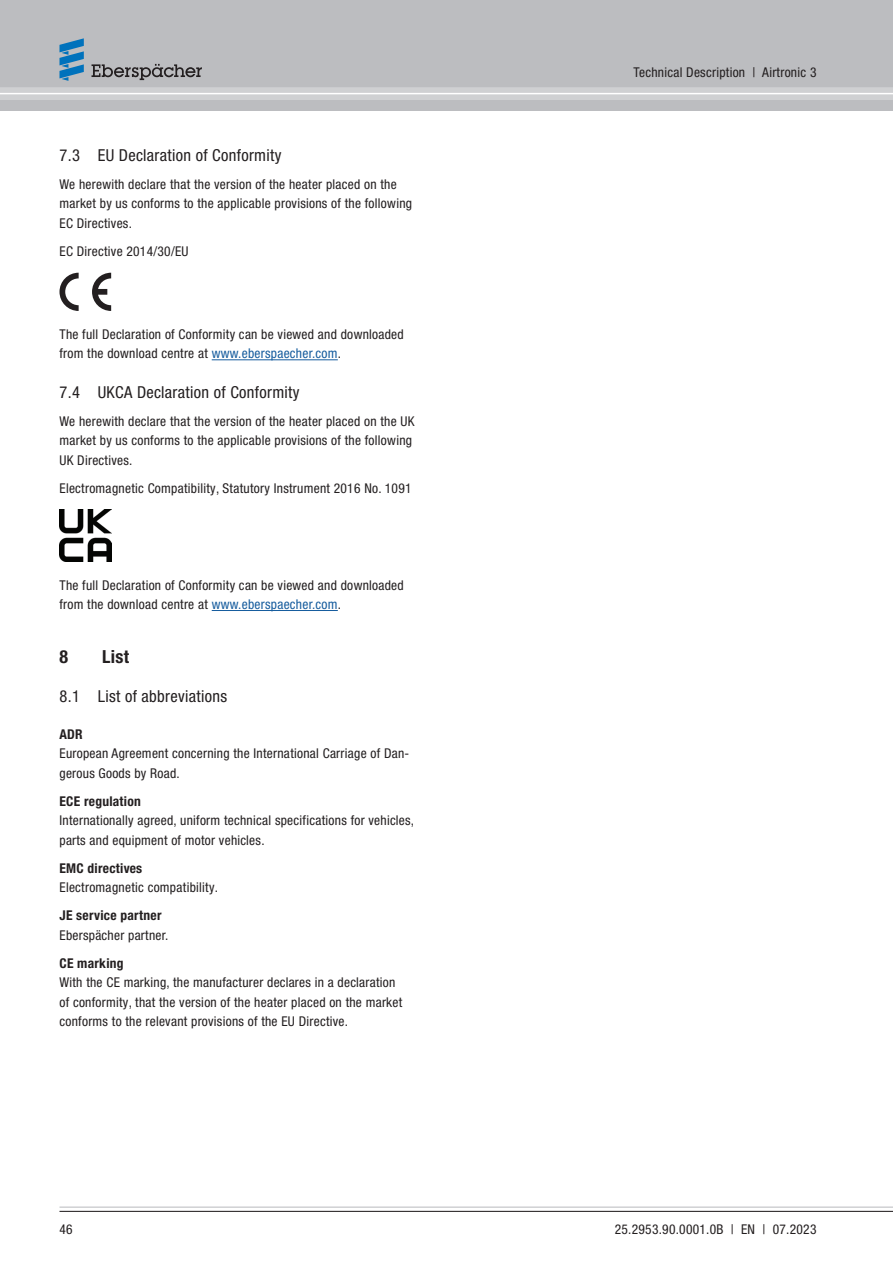
<style>
.page{position:relative;width:893px;height:1263px;background:#fff}
.page>*{position:absolute;margin:0;border:0;box-sizing:border-box;transform-origin:0 0}
.t1{font:700 condensed 18px "Helvetica Neue LTW1 G";color:#231f20}
.t2{font:condensed 16.5px "Helvetica Neue LTW1 G";letter-spacing:.02em;color:#231f20}
.t3{font:condensed 13.5px/19.5px "Helvetica Neue LTW1 G";letter-spacing:.02em;color:#231f20}
.t4{font:700 condensed 13.5px "Helvetica Neue LTW1 G";letter-spacing:.02em;color:#231f20}
.s1{color:#175d9e}
</style>
<div class="page">
<hr style="left:212px;top:359px;width:126px;height:1px;background:#175d9e">
<hr style="left:212px;top:610px;width:126px;height:1px;background:#175d9e">
<svg style="left:59px;top:273px;width:20px;height:38px"></svg>
<svg style="left:92px;top:273px;width:19px;height:38px"></svg>
<img style="left:59px;top:510px;width:52px;height:52px">
<div style="left:0;top:0;width:893px;height:111px;background:#bcbdc0"></div>
<div style="left:0;top:87px;width:893px;height:13px;background:#cfd0d2"></div>
<hr style="left:0;top:93px;width:893px;height:1px;background:#fff">
<svg style="left:91px;top:64px;width:111px;height:16px"></svg>
<svg style="left:59px;top:38px;width:25px;height:43px"></svg>
<hr style="left:59px;top:1207px;width:834px;height:1px;background:#bcbdc0">
<hr style="left:59px;top:1211px;width:834px;height:1px;background:#231f20">
<p class="t2" style="left:59px;top:149px;width:223px">7.3 EU Declaration of Conformity</p>
<p class="t3" style="left:59px;top:175px;width:354px">We herewith declare that the version of the heater placed on the market by us conforms to the applicable provisions of the following<br>EC Directives.</p>
<p class="t3" style="left:59px;top:242px;width:131px">EC Directive 2014/30/EU</p>
<p class="t3" style="left:59px;top:326px;width:346px">The full Declaration of Conformity can be viewed and downloaded from the download centre at <span class="s1">www.eberspaecher.com</span>.</p>
<p class="t2" style="left:59px;top:386px;width:242px">7.4 UKCA Declaration of Conformity</p>
<p class="t3" style="left:59px;top:413px;width:357px">We herewith declare that the version of the heater placed on the UK market by us conforms to the applicable provisions of the following<br>UK Directives.</p>
<p class="t3" style="left:59px;top:480px;width:354px">Electromagnetic Compatibility, Statutory Instrument 2016 No. 1091</p>
<p class="t3" style="left:59px;top:576px;width:346px">The full Declaration of Conformity can be viewed and downloaded from the download centre at <span class="s1">www.eberspaecher.com</span>.</p>
<h1 class="t1" style="left:59px;top:650px;width:10px">8</h1>
<h1 class="t1" style="left:102px;top:650px;width:29px">List</h1>
<p class="t2" style="left:59px;top:691px;width:169px">8.1 List of abbreviations</p>
<p class="t4" style="left:59px;top:729px;width:25px">ADR</p>
<p class="t3" style="left:59px;top:745px;width:351px">European Agreement concerning the International Carriage of Dan&shy;gerous Goods by Road.</p>
<p class="t4" style="left:59px;top:796px;width:83px">ECE regulation</p>
<p class="t3" style="left:59px;top:812px;width:356px">Internationally agreed, uniform technical specifications for vehicles, parts and equipment of motor vehicles.</p>
<p class="t4" style="left:59px;top:863px;width:84px">EMC directives</p>
<p class="t3" style="left:59px;top:879px;width:160px">Electromagnetic compatibility.</p>
<p class="t4" style="left:59px;top:911px;width:104px">JE service partner</p>
<p class="t3" style="left:59px;top:926px;width:110px">Eberspächer partner.</p>
<p class="t4" style="left:59px;top:958px;width:66px">CE marking</p>
<p class="t3" style="left:59px;top:974px;width:344px">With the CE marking, the manufacturer declares in a declaration of conformity, that the version of the heater placed on the market conforms to the relevant provisions of the EU Directive.</p>
<p class="t3" style="left:633px;top:63px;width:184px">Technical Description | Airtronic 3</p>
<p class="t3" style="left:59px;top:1221px;width:15px">46</p>
<p class="t3" style="left:615px;top:1221px;width:203px">25.2953.90.0001.0B | EN | 07.2023</p>
</div>
